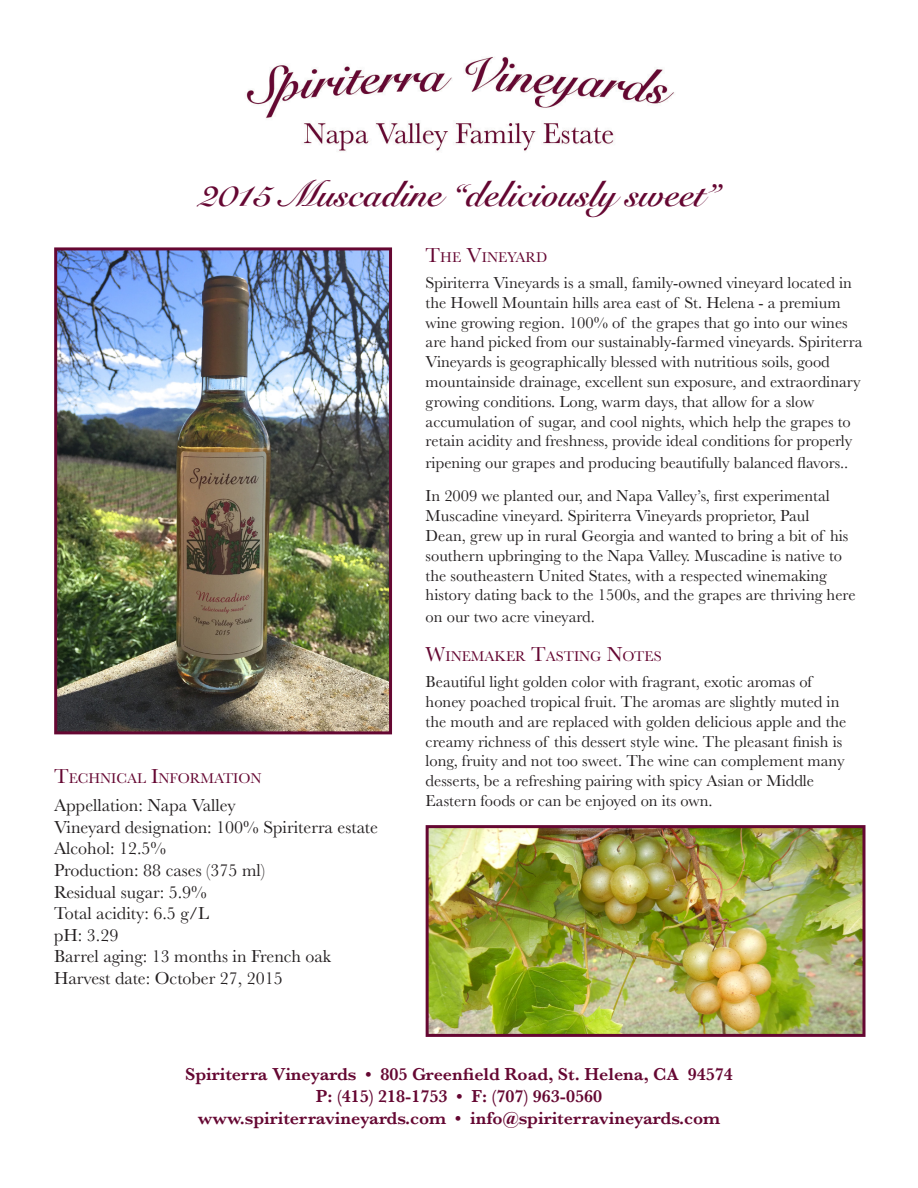
<style>
.page{position:relative;width:918px;height:1188px;background:#fff}
.page>*{position:absolute;margin:0;border:0;box-sizing:border-box;transform-origin:0 0}
.t1{font:700 36px "Snell Roundhand";color:#650732}
.t2{font:18px "Baskerville";color:#231f20}
.t3{font:600 18px "Baskerville";color:#650732}
.t4{font:16.5px/19.8px "Baskerville";color:#231f20}
.t5{font:14.7px "Baskerville";color:#650732}
.s1{font-size:21px}
</style>
<div class="page">
<img style="left:58px;top:251px;width:330px;height:479px">
<div style="left:54px;top:247px;width:338px;height:487px;border:3px solid #650732"></div>
<img style="left:246px;top:57px;width:428px;height:94px">
<img style="left:430px;top:829px;width:432px;height:204px">
<div style="left:426px;top:825px;width:440px;height:212px;border:3px solid #650732"></div>
<p class="t1" style="left:200px;top:168px;width:520px">2015 Muscadine “deliciously sweet”</p>
<p class="t5" style="left:426px;top:247px;width:123px"><span class="s1">T</span>HE <span class="s1">V</span>INEYARD</p>
<p class="t4" style="left:426px;top:273px;width:438px">Spiriterra Vineyards is a small, family-owned vineyard located in the Howell Mountain hills area east of St. Helena - a premium wine growing region. 100% of the grapes that go into our wines are hand picked from our sustainably-farmed vineyards. Spiriterra Vineyards is geographically blessed with nutritious soils, good mountainside drainage, excellent sun exposure, and extraordinary growing conditions. Long, warm days, that allow for a slow accumulation of sugar, and cool nights, which help the grapes to retain acidity and freshness, provide ideal conditions for properly</p>
<p class="t4" style="left:426px;top:453px;width:424px">ripening our grapes and producing beautifully balanced flavors..</p>
<p class="t4" style="left:426px;top:486px;width:432px">In 2009 we planted our, and Napa Valley’s, first experimental Muscadine vineyard. Spiriterra Vineyards proprietor, Paul<br>Dean, grew up in rural Georgia and wanted to bring a bit of his southern upbringing to the Napa Valley. Muscadine is native to the southeastern United States, with a respected winemaking history dating back to the 1500s, and the grapes are thriving here</p>
<p class="t4" style="left:426px;top:607px;width:171px">on our two acre vineyard.</p>
<p class="t5" style="left:426px;top:647px;width:238px"><span class="s1">W</span>INEMAKER <span class="s1">T</span>ASTING <span class="s1">N</span>OTES</p>
<p class="t4" style="left:426px;top:672px;width:422px">Beautiful light golden color with fragrant, exotic aromas of honey poached tropical fruit. The aromas are slightly muted in the mouth and are replaced with golden delicious apple and the creamy richness of this dessert style wine. The pleasant finish is long, fruity and not too sweet. The wine can complement many desserts, be a refreshing pairing with spicy Asian or Middle Eastern foods or can be enjoyed on its own.</p>
<p class="t5" style="left:54px;top:769px;width:209px"><span class="s1">T</span>ECHNICAL <span class="s1">I</span>NFORMATION</p>
<p class="t2" style="left:54px;top:794px;width:183px">Appellation: Napa Valley</p>
<p class="t2" style="left:54px;top:816px;width:325px">Vineyard designation: 100% Spiriterra estate</p>
<p class="t2" style="left:54px;top:837px;width:114px">Alcohol: 12.5%</p>
<p class="t2" style="left:54px;top:859px;width:212px">Production: 88 cases (375 ml)</p>
<p class="t2" style="left:54px;top:880px;width:154px">Residual sugar: 5.9%</p>
<p class="t2" style="left:54px;top:902px;width:156px">Total acidity: 6.5 g/L</p>
<p class="t2" style="left:54px;top:924px;width:66px">pH: 3.29</p>
<p class="t2" style="left:54px;top:945px;width:279px">Barrel aging: 13 months in French oak</p>
<p class="t2" style="left:54px;top:967px;width:230px">Harvest date: October 27, 2015</p>
<p class="t3" style="left:185px;top:1062px;width:549px">Spiriterra Vineyards • 805 Greenfield Road, St. Helena, CA 94574</p>
<p class="t3" style="left:316px;top:1083px;width:288px">P: (415) 218-1753 • F: (707) 963-0560</p>
<p class="t3" style="left:198px;top:1105px;width:524px">www.spiriterravineyards.com • info@spiriterravineyards.com</p>
</div>
